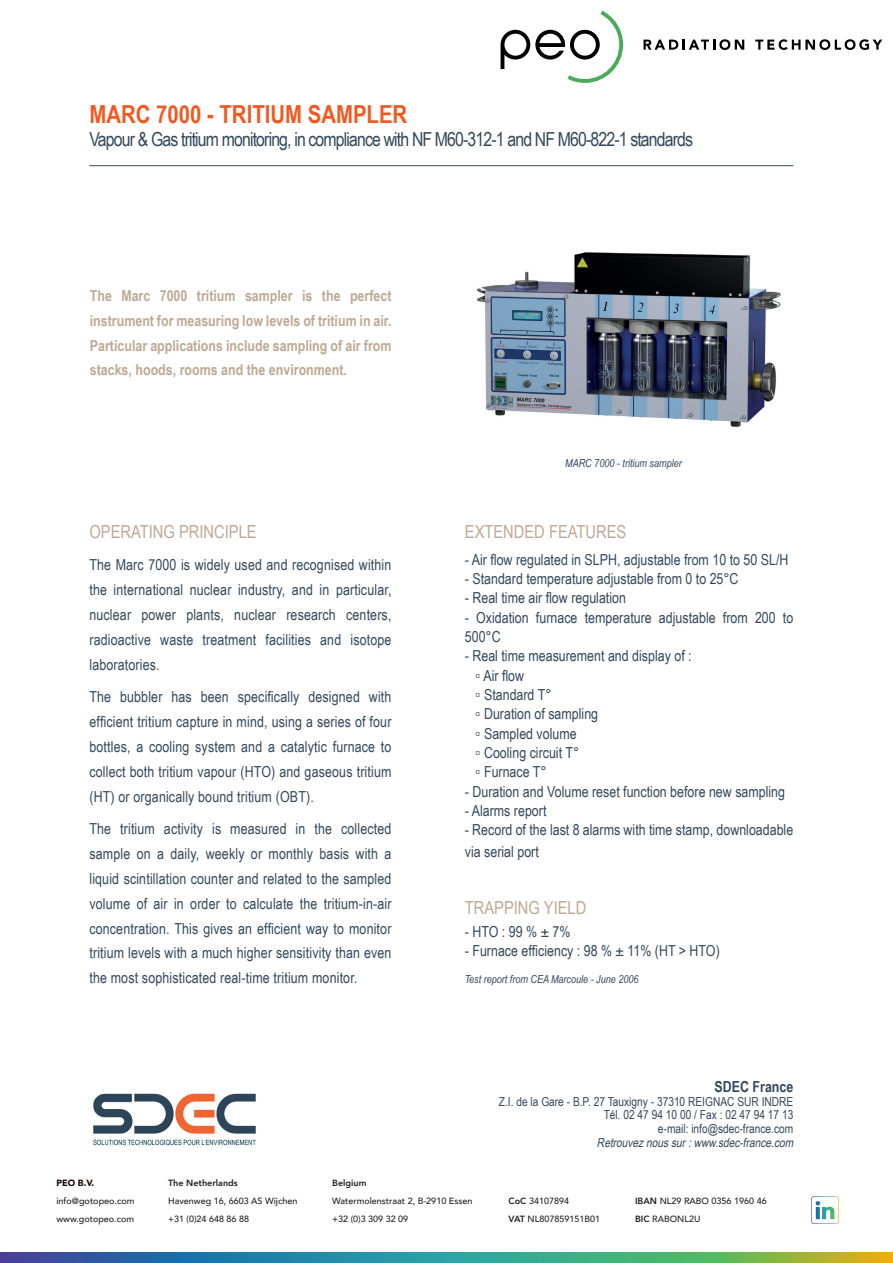
<style>
.page{position:relative;width:893px;height:1263px;background:#fff}
.page>*{position:absolute;margin:0;border:0;box-sizing:border-box;transform-origin:0 0}
.t1{font:700 24.9px "Arial Narrow";color:#f15921}
.t2{font:19.35px "Arial Narrow";letter-spacing:-.045em;color:#32485b}
.t3{font:18px "Arial Narrow";color:#bda993}
.t4{font:15.15px/24.9px "Arial Narrow";color:#32485b;text-align:justify}
.t5{font:700 15.15px/24.9px "Arial Narrow";color:#bda993;text-align:justify}
.t6{font:700 15.15px "Arial Narrow";color:#32485b}
.t7{font:12.45px/13.8px "Arial Narrow";color:#32485b;text-align:right}
.t8{font:italic 11.1px "Arial Narrow";color:#32485b}
.t9{font:500 9px "Avenir";color:#231f20}
.t10{font:800 9px "Avenir";color:#231f20}
.t11{font:900 9px "Avenir";color:#110002}
.s1{font-style:italic}
.s2{font-weight:800}
</style>
<div class="page">
<img style="left:0;top:1252px;width:893px;height:11px">
<img style="left:811px;top:1196px;width:28px;height:28px">
<img style="left:93px;top:1093px;width:163px;height:53px">
<img style="left:477px;top:252px;width:304px;height:175px">
<hr style="left:89px;top:165px;width:704px;height:1px;background:#32485b">
<svg style="left:643px;top:39px;width:101px;height:11px"></svg>
<svg style="left:755px;top:39px;width:127px;height:11px"></svg>
<svg style="left:501px;top:11px;width:122px;height:72px"></svg>
<p class="t1" style="left:89px;top:96px;width:319px">MARC 7000 - TRITIUM SAMPLER</p>
<p class="t2" style="left:89px;top:125px;width:605px">Vapour &amp; Gas tritium monitoring, in compliance with NF M60-312-1 and NF M60-822-1 standards</p>
<p class="t5" style="left:90px;top:282px;width:303px">The Marc 7000 tritium sampler is the perfect instrument for measuring low levels of tritium in air.<br>Particular applications include sampling of air from stacks, hoods, rooms and the environment.</p>
<p class="t3" style="left:89px;top:518px;width:169px">OPERATING PRINCIPLE</p>
<p class="t4" style="left:89px;top:552px;width:304px">The Marc 7000 is widely used and recognised within the international nuclear industry, and in particular, nuclear power plants, nuclear research centers, radioactive waste treatment facilities and isotope laboratories.</p>
<p class="t4" style="left:89px;top:684px;width:304px">The bubbler has been specifically designed with efficient tritium capture in mind, using a series of four bottles, a cooling system and a catalytic furnace to collect both tritium vapour (HTO) and gaseous tritium (HT) or organically bound tritium (OBT).</p>
<p class="t4" style="left:89px;top:816px;width:304px">The tritium activity is measured in the collected sample on a daily, weekly or monthly basis with a liquid scintillation counter and related to the sampled volume of air in order to calculate the tritium-in-air concentration. This gives an efficient way to monitor tritium levels with a much higher sensitivity than even the most sophisticated real-time tritium monitor.</p>
<p class="t8" style="left:565px;top:455px;width:118px">MARC 7000 - tritium sampler</p>
<p class="t3" style="left:465px;top:518px;width:163px">EXTENDED FEATURES</p>
<p class="t4" style="left:465px;top:546px;width:325px">- Air flow regulated in SLPH, adjustable from 10 to 50 SL/H</p>
<p class="t4" style="left:465px;top:566px;width:275px">- Standard temperature adjustable from 0 to 25°C</p>
<p class="t4" style="left:465px;top:585px;width:163px">- Real time air flow regulation</p>
<p class="t4" style="left:465px;top:607px;width:330px;line-height:19.4px">- Oxidation furnace temperature adjustable from 200 to<br>500°C</p>
<p class="t4" style="left:475px;top:646px;width:218px;line-height:19.4px;text-align:left;text-indent:-10px">- Real time measurement and display of : ▫ Air flow<br>▫ Standard T°<br>▫ Duration of sampling<br>▫ Sampled volume<br>▫ Cooling circuit T°<br>▫ Furnace T°</p>
<p class="t4" style="left:465px;top:778px;width:322px">- Duration and Volume reset function before new sampling</p>
<p class="t4" style="left:465px;top:797px;width:83px">- Alarms report</p>
<p class="t4" style="left:465px;top:818px;width:330px;line-height:22px">- Record of the last 8 alarms with time stamp, downloadable via serial port</p>
<p class="t3" style="left:465px;top:894px;width:123px">TRAPPING YIELD</p>
<p class="t4" style="left:465px;top:918px;width:107px">- HTO : 99 % ± 7%</p>
<p class="t4" style="left:465px;top:938px;width:256px">- Furnace efficiency : 98 % ± 11% (HT &gt; HTO)</p>
<p class="t8" style="left:465px;top:972px;width:175px">Test report from CEA Marcoule - June 2006</p>
<p class="t6" style="left:714px;top:1075px;width:80px">SDEC France</p>
<p class="t7" style="left:499px;top:1094px;width:299px">Z.I. de la Gare - B.P. 27 Tauxigny - 37310 REIGNAC SUR INDRE Tél. 02 47 94 10 00 / Fax : 02 47 94 17 13<br>e-mail: info@sdec-france.com <span class="s1">Retrouveznoussur:www.sdec-france.com</span></p>
<p class="t11" style="left:56px;top:1175px;width:39px">PEO B.V.</p>
<p class="t9" style="left:56px;top:1193px;width:79px">info@gotopeo.com</p>
<p class="t9" style="left:56px;top:1211px;width:79px">www.gotopeo.com</p>
<p class="t10" style="left:168px;top:1176px;width:71px">The Netherlands</p>
<p class="t9" style="left:168px;top:1193px;width:131px">Havenweg 16, 6603 AS Wijchen</p>
<p class="t9" style="left:168px;top:1211px;width:83px">+31 (0)24 648 86 88</p>
<p class="t10" style="left:332px;top:1176px;width:36px">Belgium</p>
<p class="t9" style="left:332px;top:1193px;width:142px">Watermolenstraat 2, B-2910 Essen</p>
<p class="t9" style="left:332px;top:1211px;width:78px">+32 (0)3 309 32 09</p>
<p class="t9" style="left:509px;top:1193px;width:62px"><span class="s2">CoC</span> 34107894</p>
<p class="t9" style="left:509px;top:1211px;width:93px"><span class="s2">VAT</span> NL807859151B01</p>
<p class="t9" style="left:635px;top:1193px;width:133px"><span class="s2">IBAN</span> NL29 RABO 0356 1960 46</p>
<p class="t9" style="left:635px;top:1211px;width:67px"><span class="s2">BIC</span> RABONL2U</p>
</div>
